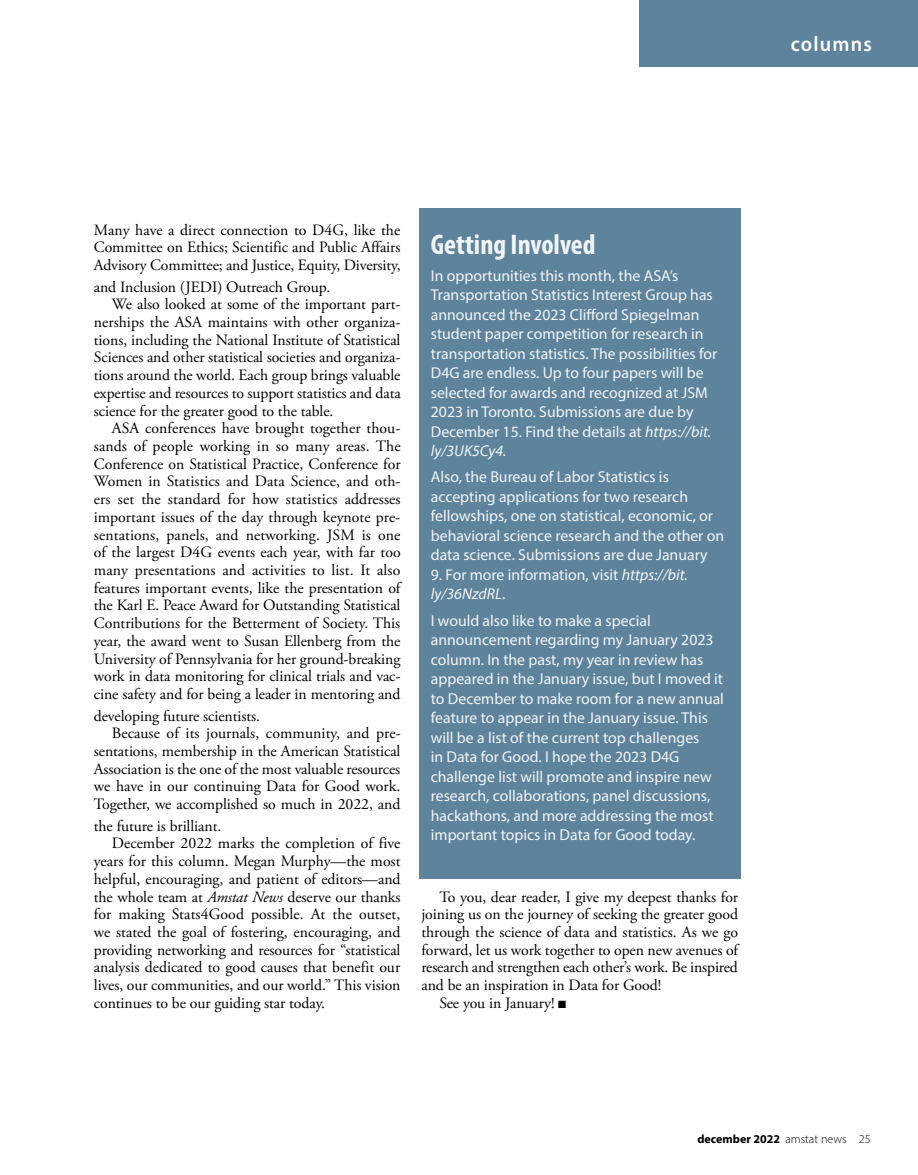
<style>
.page{position:relative;width:918px;height:1175px;background:#fff}
.page>*{position:absolute;margin:0;border:0;box-sizing:border-box;transform-origin:0 0}
.t1{font:700 condensed 28.5px "Myriad Pro";color:#f3f4f5}
.t2{font:600 21px "Myriad Pro";letter-spacing:.06em;color:#fff;scale:.96 1}
.t3{font:15.75px/17.7px "Adobe Garamond Pro";letter-spacing:-.005em;color:#000;text-align:justify}
.t4{font:15.75px/19.5px "Myriad Pro";color:#f3f4f5}
.t5{font:700 12px "Myriad Pro";color:#000}
.s1{font-style:italic}
.s2{font-weight:300}
</style>
<div class="page">
<div style="left:639px;top:0;width:279px;height:66px;background:#5d849c"></div>
<div style="left:419px;top:208px;width:322px;height:670px;background:#5d849c"></div>
<h2 class="t2" style="left:791px;top:31px;width:86px">columns</h2>
<p class="t3" style="left:94px;top:221px;width:308px">Many have a direct connection to D4G, like the Committee on Ethics; Scientific and Public Affairs Advisory Committee; and Justice, Equity, Diversity,</p>
<p class="t3" style="left:94px;top:278px;width:238px">and Inclusion (JEDI) Outreach Group.</p>
<p class="t3" style="left:112px;top:296px;width:290px">We also looked at some of the important part-</p>
<p class="t3" style="left:94px;top:314px;width:308px">nerships the ASA maintains with other organiza-</p>
<p class="t3" style="left:94px;top:331px;width:308px">tions, including the National Institute of Statistical</p>
<p class="t3" style="left:94px;top:349px;width:308px">Sciences and other statistical societies and organiza-</p>
<p class="t3" style="left:94px;top:367px;width:308px">tions around the world. Each group brings valuable</p>
<p class="t3" style="left:94px;top:384px;width:308px">expertise and resources to support statistics and data</p>
<p class="t3" style="left:94px;top:402px;width:241px">science for the greater good to the table.</p>
<p class="t3" style="left:112px;top:420px;width:290px">ASA conferences have brought together thou-</p>
<p class="t3" style="left:94px;top:438px;width:308px">sands of people working in so many areas. The</p>
<p class="t3" style="left:94px;top:455px;width:308px">Conference on Statistical Practice, Conference for</p>
<p class="t3" style="left:94px;top:473px;width:308px">Women in Statistics and Data Science, and oth-</p>
<p class="t3" style="left:94px;top:491px;width:308px">ers set the standard for how statistics addresses</p>
<p class="t3" style="left:94px;top:508px;width:308px">important issues of the day through keynote pre-</p>
<p class="t3" style="left:94px;top:526px;width:308px">sentations, panels, and networking. JSM is one</p>
<p class="t3" style="left:94px;top:544px;width:308px">of the largest D4G events each year, with far too</p>
<p class="t3" style="left:94px;top:561px;width:308px">many presentations and activities to list. It also</p>
<p class="t3" style="left:94px;top:579px;width:308px">features important events, like the presentation of</p>
<p class="t3" style="left:94px;top:597px;width:308px">the Karl E. Peace Award for Outstanding Statistical</p>
<p class="t3" style="left:94px;top:615px;width:308px">Contributions for the Betterment of Society. This</p>
<p class="t3" style="left:94px;top:632px;width:308px">year, the award went to Susan Ellenberg from the</p>
<p class="t3" style="left:94px;top:650px;width:308px">University of Pennsylvania for her ground-breaking</p>
<p class="t3" style="left:94px;top:668px;width:308px">work in data monitoring for clinical trials and vac-</p>
<p class="t3" style="left:94px;top:685px;width:308px">cine safety and for being a leader in mentoring and</p>
<p class="t3" style="left:94px;top:707px;width:168px">developing future scientists.</p>
<p class="t3" style="left:112px;top:725px;width:290px">Because of its journals, community, and pre-</p>
<p class="t3" style="left:94px;top:742px;width:308px">sentations, membership in the American Statistical</p>
<p class="t3" style="left:94px;top:760px;width:308px">Association is the one of the most valuable resources</p>
<p class="t3" style="left:94px;top:778px;width:308px">we have in our continuing Data for Good work.</p>
<p class="t3" style="left:94px;top:795px;width:308px">Together, we accomplished so much in 2022, and</p>
<p class="t3" style="left:94px;top:817px;width:129px">the future is brilliant.</p>
<p class="t3" style="left:112px;top:835px;width:290px">December 2022 marks the completion of five</p>
<p class="t3" style="left:94px;top:852px;width:308px">years for this column. Megan Murphy—the most</p>
<p class="t3" style="left:94px;top:870px;width:308px">helpful, encouraging, and patient of editors—and</p>
<p class="t3" style="left:94px;top:888px;width:308px">the whole team at <span class="s1">Amstat News</span> deserve our thanks</p>
<p class="t3" style="left:94px;top:906px;width:308px">for making Stats4Good possible. At the outset,</p>
<p class="t3" style="left:94px;top:923px;width:308px">we stated the goal of fostering, encouraging, and</p>
<p class="t3" style="left:94px;top:941px;width:308px">providing networking and resources for “statistical</p>
<p class="t3" style="left:94px;top:959px;width:308px">analysis dedicated to good causes that benefit our</p>
<p class="t3" style="left:94px;top:976px;width:308px">lives, our communities, and our world.” This vision</p>
<p class="t3" style="left:94px;top:994px;width:233px">continues to be our guiding star today.</p>
<h1 class="t1" style="left:431px;top:227px;width:166px">Getting Involved</h1>
<p class="t4" style="left:431px;top:265px;width:288px">In opportunities this month, the ASA’s Transportation Statistics Interest Group has announced the 2023 Clifford Spiegelman student paper competition for research in transportation statistics. The possibilities for D4G are endless. Up to four papers will be selected for awards and recognized at JSM 2023 in Toronto. Submissions are due by December 15. Find the details at <span class="s1">https://bit. ly/3UK5Cy4.</span></p>
<p class="t4" style="left:431px;top:467px;width:295px">Also, the Bureau of Labor Statistics is accepting applications for two research fellowships, one on statistical, economic, or behavioral science research and the other on data science. Submissions are due January</p>
<p class="t4" style="left:431px;top:564px;width:259px">9. For more information, visit <span class="s1">https://bit. ly/36NzdRL</span>.</p>
<p class="t4" style="left:431px;top:610px;width:295px">I would also like to make a special announcement regarding my January 2023 column. In the past, my year in review has appeared in the January issue, but I moved it to December to make room for a new annual feature to appear in the January issue. This will be a list of the current top challenges<br>in Data for Good. I hope the 2023 D4G challenge list will promote and inspire new research, collaborations, panel discussions, hackathons, and more addressing the most important topics in Data for Good today.</p>
<p class="t3" style="left:439px;top:888px;width:300px">To you, dear reader, I give my deepest thanks for</p>
<p class="t3" style="left:421px;top:906px;width:318px">joining us on the journey of seeking the greater good</p>
<p class="t3" style="left:421px;top:923px;width:318px">through the science of data and statistics. As we go</p>
<p class="t3" style="left:421px;top:941px;width:318px">forward, let us work together to open new avenues of</p>
<p class="t3" style="left:421px;top:959px;width:318px">research and strengthen each other’s work. Be inspired</p>
<p class="t3" style="left:421px;top:976px;width:241px">and be an inspiration in Data for Good!</p>
<p class="t3" style="left:439px;top:994px;width:128px">See you in January! ■</p>
<p class="t5" style="left:697px;top:1130px;width:175px">december 2022 <span class="s2">amstat news 25</span></p>
</div>
